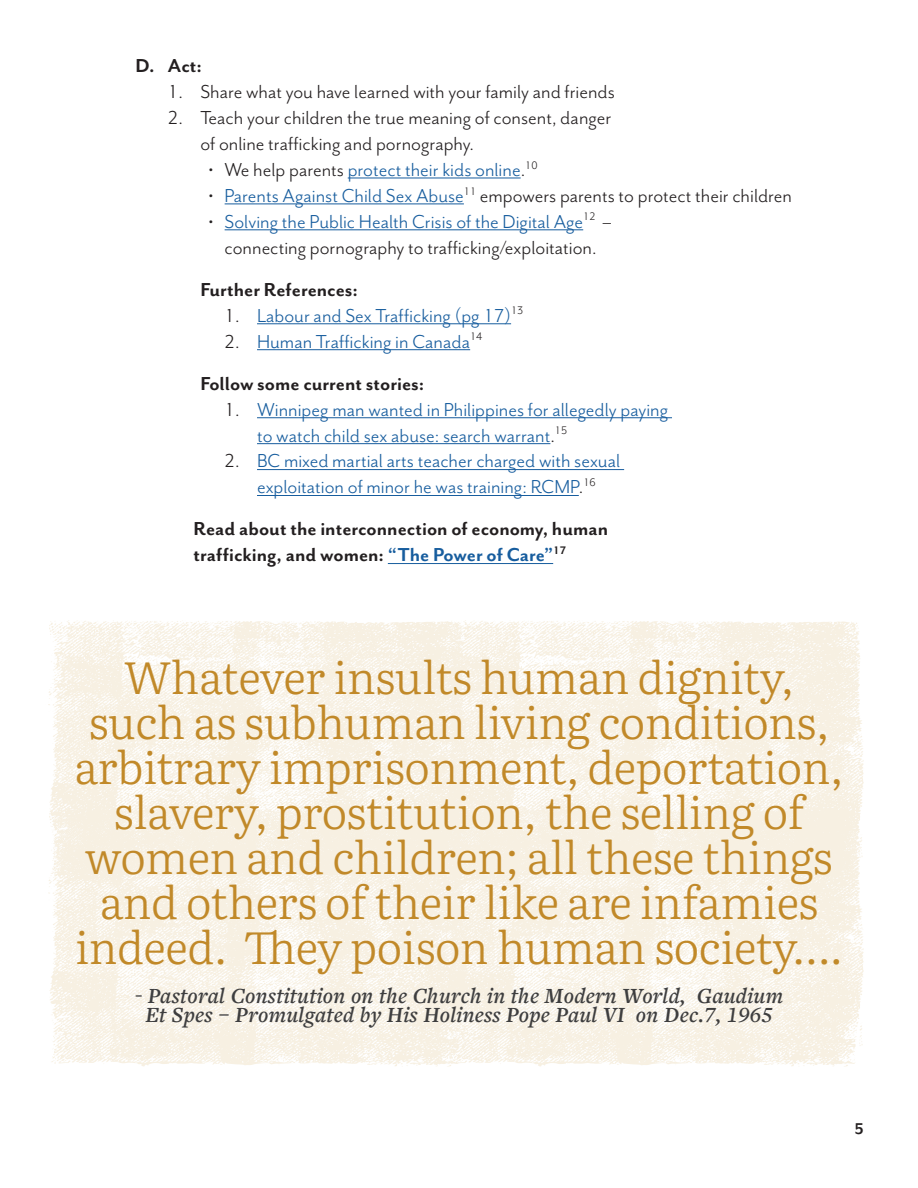
<style>
.page{position:relative;width:918px;height:1188px;background:#fff}
.page>*{position:absolute;margin:0;border:0;box-sizing:border-box;transform-origin:0 0}
.t1{font:300 45px/45px "Literata";letter-spacing:-.015em;color:#c18929;text-align:center}
.t2{font:italic 600 22.5px/19.5px "Freight Text Pro";letter-spacing:.01em;color:#3e3e3f;text-align:center}
.t3{font:21.6px/26px "Mr Eaves San OT";color:#231f20}
.t4{font:21.6px/26px "Mr Eaves San OT";color:#175d9e}
.t5{font:700 21.6px/42.2px "Mr Eaves San OT";color:#231f20}
.t6{font:700 18px "Mr Eaves San OT";color:#231f20}
.s1{color:#231f20}
.s2{color:#175d9e}
.s3{font-weight:400}
.s4{font-weight:400;color:#175d9e}
</style>
<div class="page">
<hr style="left:348px;top:178px;width:173px;height:1px;background:#175d9e">
<hr style="left:225px;top:204px;width:239px;height:1px;background:#175d9e">
<hr style="left:225px;top:229px;width:358px;height:1px;background:#175d9e">
<hr style="left:257px;top:323px;width:254px;height:1px;background:#175d9e">
<hr style="left:257px;top:349px;width:213px;height:1px;background:#175d9e">
<hr style="left:257px;top:417px;width:415px;height:1px;background:#175d9e">
<hr style="left:257px;top:443px;width:293px;height:1px;background:#175d9e">
<hr style="left:257px;top:469px;width:367px;height:1px;background:#175d9e">
<hr style="left:257px;top:495px;width:322px;height:1px;background:#175d9e">
<hr style="left:388px;top:563px;width:165px;height:1px;background:#175d9e">
<svg style="left:48px;top:620px;width:394px;height:189px;fill:#f8f2e6"></svg>
<svg style="left:442px;top:620px;width:422px;height:189px;fill:#f7f1e5"></svg>
<svg style="left:48px;top:809px;width:394px;height:258px;fill:#f7f0e3"></svg>
<svg style="left:442px;top:809px;width:422px;height:258px;fill:#f7f0e3"></svg>
<p class="t5" style="left:136px;top:45px;width:68px">D. Act:</p>
<p class="t3" style="left:168px;top:79px;width:448px">1. Share what you have learned with your family and friends</p>
<p class="t3" style="left:200px;top:105px;width:412px;text-indent:-32px">2. Teach your children the true meaning of consent, danger of online trafficking and pornography.</p>
<p class="t4" style="left:208px;top:157px;width:331px"><span class="s1">• We help parents</span> protect their kids online<span class="s1">.</span><sup>10</sup></p>
<p class="t3" style="left:208px;top:183px;width:585px">• <span class="s2">Parents Against Child Sex Abuse</span><sup>11</sup> empowers parents to protect their children</p>
<p class="t3" style="left:208px;top:208px;width:404px;text-align:center">• <span class="s2">Solving the Public Health Crisis of the Digital Age</span><sup>12</sup> – connecting pornography to trafficking/exploitation.</p>
<p class="t5" style="left:200px;top:268px;width:159px">Further References:</p>
<p class="t4" style="left:225px;top:302px;width:300px"><span class="s1">1.</span> Labour and Sex Trafficking (pg 17)<sup>13</sup></p>
<p class="t5" style="left:200px;top:320px;width:284px;text-indent:24px"><span class="s3">2.</span> <span class="s4">Human Trafficking in Canada</span><sup>14<br></sup>Follow some current stories:</p>
<p class="t4" style="left:257px;top:396px;width:413px;text-indent:-32px"><span class="s1">1.</span> Winnipeg man wanted in Philippines for allegedly paying to watch child sex abuse: search warrant<span class="s1">.</span><sup>15</sup></p>
<p class="t4" style="left:225px;top:448px;width:397px;text-align:center"><span class="s1">2.</span> BC mixed martial arts teacher charged with sexual exploitation of minor he was training: RCMP<span class="s1">.</span><sup>16</sup></p>
<p class="t5" style="left:194px;top:516px;width:416px;line-height:26px">Read about the interconnection of economy, human trafficking, and women: <span class="s2">“The Power of Care”</span><sup>17</sup></p>
<p class="t1" style="left:75px;top:652px;width:770px">Whatever insults human dignity, such as subhuman living conditions, arbitrary imprisonment, deportation, slavery, prostitution, the selling of women and children; all these things and others of their like are infamies indeed. They poison human society….</p>
<p class="t2" style="left:135px;top:985px;width:650px">- Pastoral Constitution on the Church in the Modern World, Gaudium<br>Et Spes – Promulgated by His Holiness Pope Paul VI on Dec.7, 1965</p>
<p class="t6" style="left:855px;top:1119px;width:11px">5</p>
</div>
